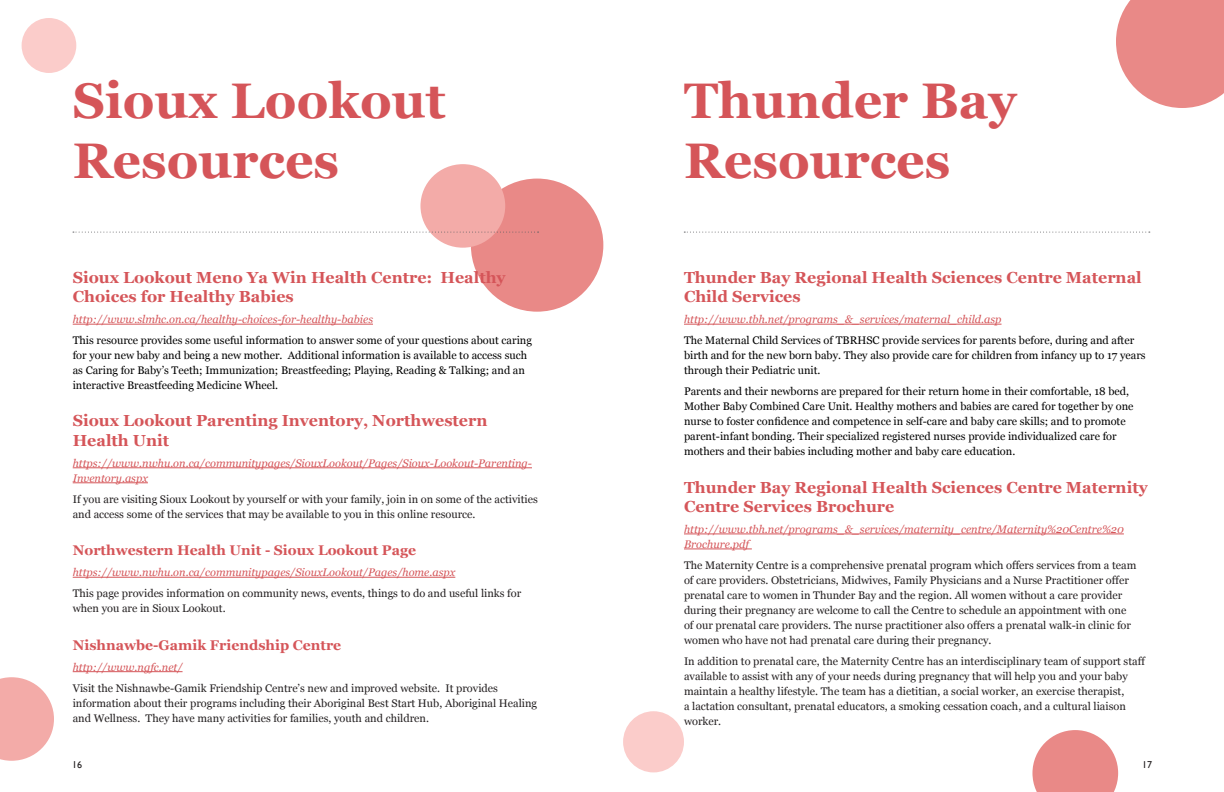
<style>
.page{position:relative;width:1224px;height:792px;background:#fff}
.page>*{position:absolute;margin:0;border:0;box-sizing:border-box;transform-origin:0 0}
.t1{font:700 50px/60px "Georgia";color:#d55559}
.t2{font:700 16px/19.2px "Georgia";color:#d55559}
.t3{font:700 14px "Georgia";color:#d55559}
.t4{font:11px/15px "Georgia";color:#231f20}
.t5{font:11px/15px "Georgia";color:#000}
.t6{font:italic 11px/15px "Georgia";color:#d55559}
.t7{font:10px "Gill Sans";color:#231f20}
</style>
<div class="page">
<div style="left:471px;top:179px;width:132px;height:133px;background:#e98987;border-radius:50%"></div>
<div style="left:420px;top:164px;width:85px;height:84px;background:#f3aba8;border-radius:50%"></div>
<svg style="left:0;top:677px;width:54px;height:84px"></svg>
<hr style="left:73px;top:324px;width:300px;height:1px;background:#d55559">
<hr style="left:73px;top:468px;width:459px;height:1px;background:#d55559">
<hr style="left:73px;top:483px;width:75px;height:1px;background:#d55559">
<hr style="left:73px;top:577px;width:382px;height:1px;background:#d55559">
<hr style="left:73px;top:671px;width:110px;height:1px;background:#d55559">
<svg style="left:73px;top:232px;width:466px;height:1px"></svg>
<div style="left:22px;top:18px;width:54px;height:55px;background:#fbccca;border-radius:50%"></div>
<svg style="left:1116px;top:0;width:108px;height:108px;background:#eb9695"></svg>
<hr style="left:684px;top:324px;width:318px;height:1px;background:#d55559">
<hr style="left:684px;top:534px;width:440px;height:1px;background:#d55559">
<hr style="left:684px;top:549px;width:68px;height:1px;background:#d55559">
<svg style="left:684px;top:232px;width:466px;height:1px"></svg>
<svg style="left:1032px;top:730px;width:86px;height:62px"></svg>
<div style="left:623px;top:711px;width:61px;height:61px;background:#fbccca;border-radius:50%"></div>
<p class="t1" style="left:73px;top:69px;width:374px">Sioux Lookout<br>Resources</p>
<p class="t2" style="left:73px;top:267px;width:434px">Sioux Lookout Meno Ya Win Health Centre: Healthy<br>Choices for Healthy Babies</p>
<p class="t6" style="left:73px;top:311px;width:302px">http://www.slmhc.on.ca/healthy-choices-for-healthy-babies</p>
<p class="t5" style="left:73px;top:333px;width:461px">This resource provides some useful information to answer some of your questions about caring for your new baby and being a new mother. Additional information is available to access such as Caring for Baby’s Teeth; Immunization; Breastfeeding; Playing, Reading &amp; Talking; and an interactive Breastfeeding Medicine Wheel.</p>
<p class="t2" style="left:73px;top:411px;width:416px">Sioux Lookout Parenting Inventory, Northwestern<br>Health Unit</p>
<p class="t6" style="left:73px;top:455px;width:461px">https://www.nwhu.on.ca/communitypages/SiouxLookout/Pages/Sioux-Lookout-Parenting-<br>Inventory.aspx</p>
<p class="t4" style="left:73px;top:491px;width:467px">If you are visiting Sioux Lookout by yourself or with your family, join in on some of the activities and access some of the services that may be available to you in this online resource.</p>
<p class="t3" style="left:73px;top:540px;width:345px">Northwestern Health Unit - Sioux Lookout Page</p>
<p class="t6" style="left:73px;top:565px;width:384px">https://www.nwhu.on.ca/communitypages/SiouxLookout/Pages/home.aspx</p>
<p class="t4" style="left:73px;top:586px;width:450px">This page provides information on community news, events, things to do and useful links for when you are in Sioux Lookout.</p>
<p class="t3" style="left:73px;top:634px;width:270px">Nishnawbe-Gamik Friendship Centre</p>
<p class="t6" style="left:73px;top:659px;width:111px">http://www.ngfc.net/</p>
<p class="t4" style="left:73px;top:680px;width:466px">Visit the Nishnawbe-Gamik Friendship Centre’s new and improved website. It provides information about their programs including their Aboriginal Best Start Hub, Aboriginal Healing and Wellness. They have many activities for families, youth and children.</p>
<p class="t1" style="left:684px;top:69px;width:334px">Thunder Bay<br>Resources</p>
<p class="t2" style="left:684px;top:267px;width:459px">Thunder Bay Regional Health Sciences Centre Maternal<br>Child Services</p>
<p class="t6" style="left:684px;top:311px;width:319px">http://www.tbh.net/programs_&amp;_services/maternal_child.asp</p>
<p class="t5" style="left:684px;top:333px;width:463px">The Maternal Child Services of TBRHSC provide services for parents before, during and after birth and for the new born baby. They also provide care for children from infancy up to 17 years through their Pediatric unit.</p>
<p class="t5" style="left:684px;top:384px;width:451px">Parents and their newborns are prepared for their return home in their comfortable, 18 bed, Mother Baby Combined Care Unit. Healthy mothers and babies are cared for together by one nurse to foster confidence and competence in self-care and baby care skills; and to promote parent-infant bonding. Their specialized registered nurses provide individualized care for mothers and their babies including mother and baby care education.</p>
<p class="t2" style="left:684px;top:477px;width:465px">Thunder Bay Regional Health Sciences Centre Maternity<br>Centre Services Brochure</p>
<p class="t6" style="left:684px;top:521px;width:441px">http://www.tbh.net/programs_&amp;_services/maternity_centre/Maternity%20Centre%20<br>Brochure.pdf</p>
<p class="t4" style="left:684px;top:557px;width:454px">The Maternity Centre is a comprehensive prenatal program which offers services from a team of care providers. Obstetricians, Midwives, Family Physicians and a Nurse Practitioner offer prenatal care to women in Thunder Bay and the region. All women without a care provider during their pregnancy are welcome to call the Centre to schedule an appointment with one of our prenatal care providers. The nurse practitioner also offers a prenatal walk-in clinic for women who have not had prenatal care during their pregnancy.</p>
<p class="t4" style="left:684px;top:653px;width:463px">In addition to prenatal care, the Maternity Centre has an interdisciplinary team of support staff available to assist with any of your needs during pregnancy that will help you and your baby maintain a healthy lifestyle. The team has a dietitian, a social worker, an exercise therapist,<br>a lactation consultant, prenatal educators, a smoking cessation coach, and a cultural liaison worker.</p>
<p class="t7" style="left:72px;top:759px;width:11px">16</p>
<p class="t7" style="left:1142px;top:759px;width:11px">17</p>
</div>
